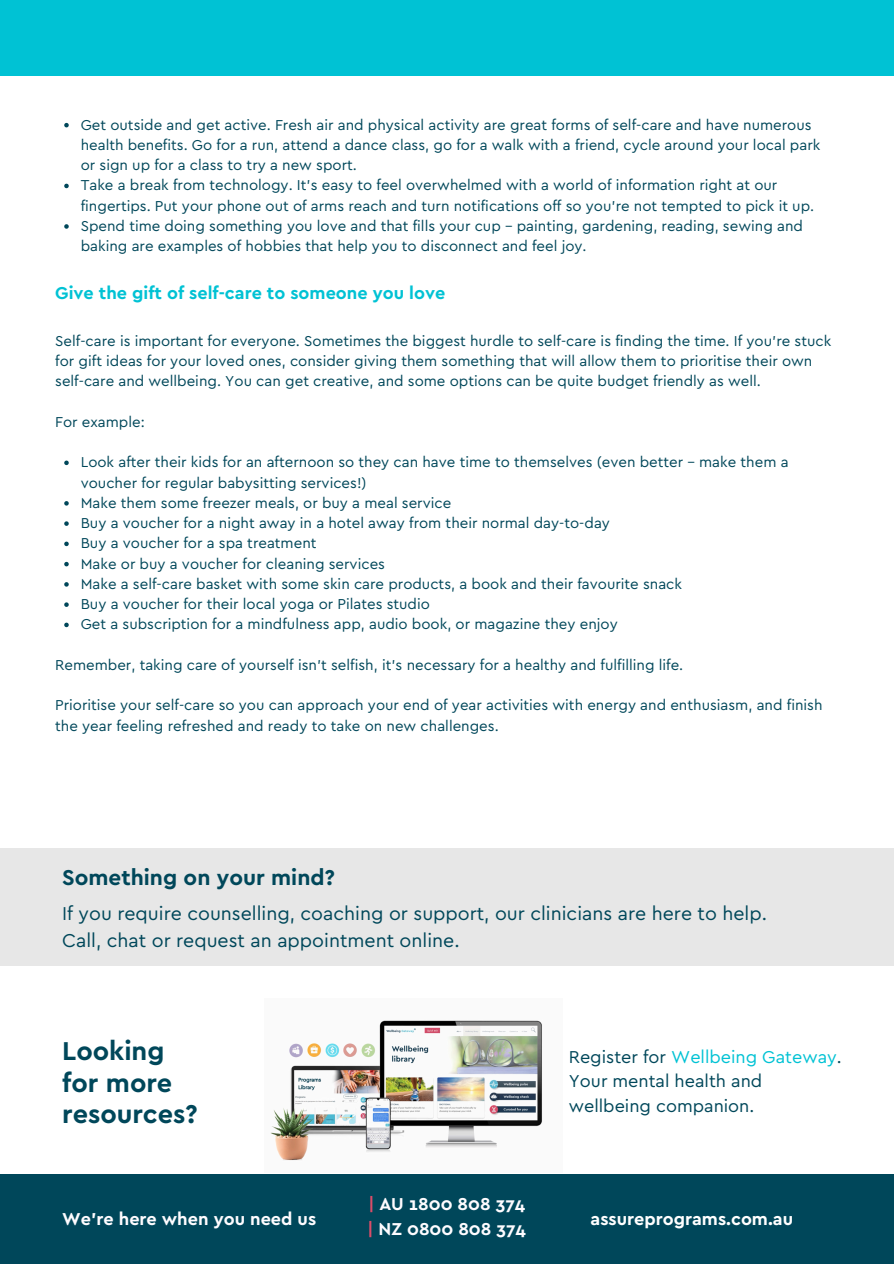
<style>
.page{position:relative;width:894px;height:1264px;background:#fff}
.page>*{position:absolute;margin:0;border:0;box-sizing:border-box;transform-origin:0 0}
.t1{font:700 27px/31.5px "Cera Basic";color:#00475a}
.t2{font:700 22.5px "Cera Basic";color:#00475a}
.t3{font:19.5px/27px "Cera Basic";color:#00475a}
.t4{font:18px/24.8px "Cera Basic";color:#00475a}
.t5{font:700 18px/24.8px "Cera Basic";color:#fefcff}
.t6{font:700 18px "Cera Basic";color:#00c2d4}
.t7{font:700 18px "Cera Basic";color:#fff}
.t8{font:15px/20.2px "Cera Basic";color:#00475a}
.s1{color:#00c2d4}
.s2{color:#db4d69}
</style>
<div class="page">
<div style="left:0;top:0;width:893px;height:76px;background:#00c2d4"></div>
<div style="left:0;top:1174px;width:893px;height:89px;background:#00475a"></div>
<div style="left:0;top:848px;width:893px;height:117px;background:#e7e7e7"></div>
<img style="left:270px;top:1020px;width:272px;height:141px">
<svg style="left:64px;top:123px;width:5px;height:4px"></svg>
<svg style="left:64px;top:184px;width:5px;height:4px"></svg>
<svg style="left:64px;top:224px;width:5px;height:5px"></svg>
<svg style="left:64px;top:460px;width:5px;height:5px"></svg>
<svg style="left:64px;top:501px;width:5px;height:4px"></svg>
<svg style="left:64px;top:521px;width:5px;height:5px"></svg>
<svg style="left:64px;top:541px;width:5px;height:5px"></svg>
<svg style="left:64px;top:562px;width:5px;height:4px"></svg>
<svg style="left:64px;top:582px;width:5px;height:4px"></svg>
<svg style="left:64px;top:602px;width:5px;height:5px"></svg>
<svg style="left:64px;top:622px;width:5px;height:5px"></svg>
<p class="t8" style="left:81px;top:113px;width:740px">Get outside and get active. Fresh air and physical activity are great forms of self-care and have numerous health benefits. Go for a run, attend a dance class, go for a walk with a friend, cycle around your local park or sign up for a class to try a new sport.</p>
<p class="t8" style="left:81px;top:174px;width:734px">Take a break from technology. It’s easy to feel overwhelmed with a world of information right at our fingertips. Put your phone out of arms reach and turn notifications off so you’re not tempted to pick it up.</p>
<p class="t8" style="left:81px;top:215px;width:723px">Spend time doing something you love and that fills your cup – painting, gardening, reading, sewing and baking are examples of hobbies that help you to disconnect and feel joy.</p>
<p class="t6" style="left:55px;top:280px;width:391px">Give the gift of self-care to someone you love</p>
<p class="t8" style="left:55px;top:329px;width:777px">Self-care is important for everyone. Sometimes the biggest hurdle to self-care is finding the time. If you’re stuck for gift ideas for your loved ones, consider giving them something that will allow them to prioritise their own self-care and wellbeing. You can get creative, and some options can be quite budget friendly as well.</p>
<p class="t8" style="left:55px;top:410px;width:91px">For example:</p>
<p class="t8" style="left:81px;top:451px;width:709px">Look after their kids for an afternoon so they can have time to themselves (even better – make them a voucher for regular babysitting services!)</p>
<p class="t8" style="left:81px;top:491px;width:372px">Make them some freezer meals, or buy a meal service</p>
<p class="t8" style="left:81px;top:512px;width:530px">Buy a voucher for a night away in a hotel away from their normal day-to-day</p>
<h2 class="t8" style="left:81px;top:532px;width:237px">Buy a voucher for a spa treatment</h2>
<h5 class="t8" style="left:81px;top:552px;width:306px">Make or buy a voucher for cleaning services</h5>
<h1 class="t8" style="left:81px;top:572px;width:602px">Make a self-care basket with some skin care products, a book and their favourite snack</h1>
<p class="t8" style="left:81px;top:593px;width:350px">Buy a voucher for their local yoga or Pilates studio</p>
<h5 class="t8" style="left:81px;top:613px;width:538px">Get a subscription for a mindfulness app, audio book, or magazine they enjoy</h5>
<h4 class="t8" style="left:55px;top:653px;width:629px">Remember, taking care of yourself isn’t selfish, it’s necessary for a healthy and fulfilling life.</h4>
<h3 class="t8" style="left:55px;top:694px;width:768px">Prioritise your self-care so you can approach your end of year activities with energy and enthusiasm, and finish the year feeling refreshed and ready to take on new challenges.</h3>
<p class="t2" style="left:62px;top:862px;width:274px">Something on your mind?</p>
<p class="t3" style="left:62px;top:898px;width:706px">If you require counselling, coaching or support, our clinicians are here to help.<br>Call, chat or request an appointment online.</p>
<h4 class="t1" style="left:62px;top:1033px;width:137px">Looking for more resources?</h4>
<p class="t4" style="left:568px;top:1042px;width:274px">Register for <span class="s1">Wellbeing Gateway</span>.<br>Your mental health and wellbeing companion.</p>
<p class="t5" style="left:62px;top:1204px;width:255px">We’re here when you need us</p>
<p class="t5" style="left:367px;top:1190px;width:160px"><span class="s2">|</span> AU 1800 808 374 <span class="s2">|</span> NZ 0800 808 374</p>
<p class="t7" style="left:590px;top:1206px;width:204px">assureprograms.com.au</p>
</div>
